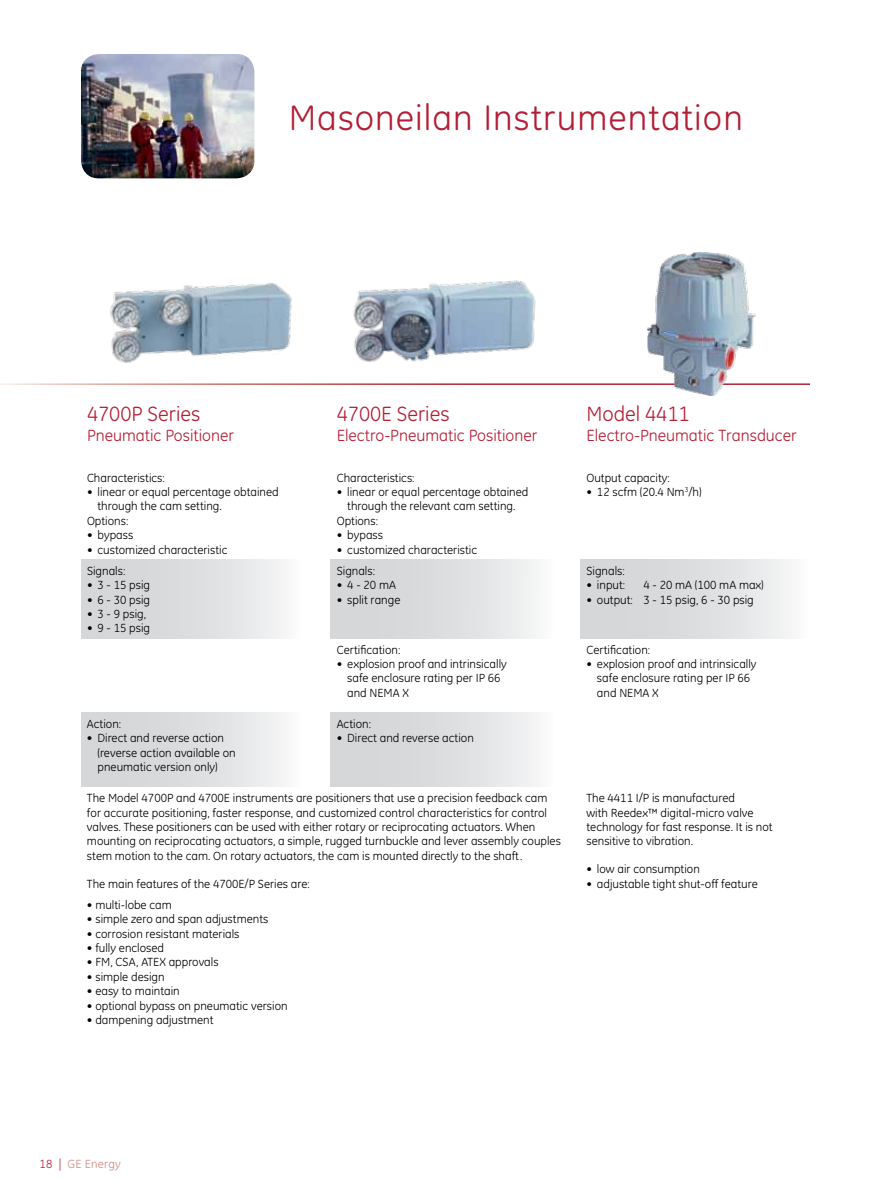
<style>
.page{position:relative;width:891px;height:1188px;background:#fff}
.page>*{position:absolute;margin:0;border:0;box-sizing:border-box;transform-origin:0 0}
.t1{font:36px "GE Inspira";letter-spacing:.03em;color:#b21f36}
.t2{font:21px "GE Inspira";color:#b21f36}
.t3{font:16.5px "GE Inspira";color:#b21f36}
.t4{font:12px/14.4px "GE Inspira";color:#000}
.t5{font:12px "GE Inspira";letter-spacing:.02em;color:#d18980}
.s1{color:#b21f36}
</style>
<div class="page">
<img style="left:110px;top:283px;width:182px;height:80px">
<img style="left:353px;top:280px;width:183px;height:83px">
<img style="left:647px;top:252px;width:109px;height:143px">
<img style="left:81px;top:54px;width:173px;height:124px">
<div style="left:81px;top:560px;width:236px;height:78px;background:linear-gradient(to right,#cdced0,#f8f8f9)"></div>
<div style="left:331px;top:560px;width:236px;height:78px;background:linear-gradient(to right,#cdced0,#f7f7f8)"></div>
<div style="left:580px;top:560px;width:237px;height:78px;background:linear-gradient(to right,#cdcfd1,#f6f6f6)"></div>
<svg style="left:330px;top:638px;width:206px;height:75px"></svg>
<div style="left:81px;top:713px;width:236px;height:74px;background:linear-gradient(to right,#cdced0,#f8f8f9)"></div>
<div style="left:331px;top:713px;width:236px;height:74px;background:linear-gradient(to right,#cdced0,#f7f7f8)"></div>
<h1 class="t1" style="left:289px;top:97px;width:456px">Masoneilan Instrumentation</h1>
<h2 class="t2" style="left:87px;top:402px;width:115px">4700P Series</h2>
<h3 class="t3" style="left:87px;top:426px;width:149px">Pneumatic Positioner</h3>
<p class="t4" style="left:87px;top:470px;width:79px">Characteristics:</p>
<p class="t4" style="left:87px;top:485px;width:193px">• linear or equal percentage obtained</p>
<p class="t4" style="left:98px;top:499px;width:126px">through the cam setting.</p>
<p class="t4" style="left:87px;top:514px;width:43px">Options:</p>
<p class="t4" style="left:87px;top:528px;width:48px">• bypass</p>
<p class="t4" style="left:87px;top:542px;width:142px">• customized characteristic</p>
<p class="t4" style="left:87px;top:564px;width:40px">Signals:</p>
<p class="t4" style="left:87px;top:578px;width:65px">• 3 - 15 psig</p>
<p class="t4" style="left:87px;top:592px;width:65px">• 6 - 30 psig</p>
<p class="t4" style="left:87px;top:607px;width:61px">• 3 - 9 psig,</p>
<p class="t4" style="left:87px;top:621px;width:65px">• 9 - 15 psig</p>
<p class="t4" style="left:87px;top:717px;width:36px">Action:</p>
<p class="t4" style="left:97px;top:731px;width:140px;text-indent:-10px">• Direct and reverse action (reverse action available on pneumatic version only)</p>
<h2 class="t2" style="left:337px;top:402px;width:114px">4700E Series</h2>
<h3 class="t3" style="left:337px;top:426px;width:202px">Electro-Pneumatic Positioner</h3>
<p class="t4" style="left:337px;top:470px;width:79px">Characteristics:</p>
<p class="t4" style="left:337px;top:485px;width:193px">• linear or equal percentage obtained</p>
<p class="t4" style="left:347px;top:499px;width:170px">through the relevant cam setting.</p>
<p class="t4" style="left:337px;top:514px;width:43px">Options:</p>
<p class="t4" style="left:337px;top:528px;width:48px">• bypass</p>
<p class="t4" style="left:337px;top:542px;width:142px">• customized characteristic</p>
<p class="t4" style="left:337px;top:564px;width:40px">Signals:</p>
<p class="t4" style="left:337px;top:578px;width:61px">• 4-20mA</p>
<p class="t4" style="left:337px;top:592px;width:65px">• split range</p>
<p class="t4" style="left:337px;top:642px;width:65px">Certification:</p>
<p class="t4" style="left:347px;top:657px;width:161px;text-indent:-10px">• explosion proof and intrinsically safe enclosure rating per IP 66 and NEMA X</p>
<p class="t4" style="left:337px;top:717px;width:36px">Action:</p>
<p class="t4" style="left:337px;top:731px;width:139px">• Direct and reverse action</p>
<h2 class="t2" style="left:586px;top:402px;width:105px">Model 4411</h2>
<h3 class="t3" style="left:586px;top:426px;width:212px">Electro-Pneumatic Transducer</h3>
<p class="t4" style="left:586px;top:470px;width:85px">Output capacity:</p>
<p class="t4" style="left:586px;top:485px;width:117px">• 12 scfm (20.4 Nm<sup>3</sup>/h)</p>
<p class="t4" style="left:586px;top:564px;width:40px">Signals:</p>
<p class="t4" style="left:586px;top:578px;width:40px">• input:</p>
<p class="t4" style="left:643px;top:578px;width:122px">4 - 20 mA (100 mA max)</p>
<p class="t4" style="left:586px;top:592px;width:169px">• output: 3 - 15 psig, 6 - 30 psig</p>
<p class="t4" style="left:586px;top:642px;width:65px">Certification:</p>
<p class="t4" style="left:597px;top:657px;width:161px;text-indent:-10px">• explosion proof and intrinsically safe enclosure rating per IP 66 and NEMA X</p>
<p class="t4" style="left:87px;top:791px;width:475px">The Model 4700P and 4700E instruments are positioners that use a precision feedback cam for accurate positioning, faster response, and customized control characteristics for control valves. These positioners can be used with either rotary or reciprocating actuators. When mounting on reciprocating actuators, a simple, rugged turnbuckle and lever assembly couples stem motion to the cam. On rotary actuators, the cam is mounted directly to the shaft.</p>
<p class="t4" style="left:87px;top:876px;width:224px">The main features of the 4700E/P Series are:</p>
<p class="t4" style="left:87px;top:898px;width:86px">• multi-lobe cam</p>
<p class="t4" style="left:87px;top:912px;width:183px">• simple zero and span adjustments</p>
<p class="t4" style="left:87px;top:926px;width:154px">• corrosion resistant materials</p>
<p class="t4" style="left:87px;top:941px;width:79px">• fully enclosed</p>
<p class="t4" style="left:87px;top:955px;width:133px">• FM, CSA, ATEX approvals</p>
<p class="t4" style="left:87px;top:970px;width:79px">• simple design</p>
<p class="t4" style="left:87px;top:984px;width:94px">• easy to maintain</p>
<p class="t4" style="left:87px;top:998px;width:202px">• optional bypass on pneumatic version</p>
<p class="t4" style="left:87px;top:1013px;width:128px">• dampening adjustment</p>
<p class="t4" style="left:586px;top:791px;width:188px">The 4411 I/P is manufactured<br>with Reedex™ digital-micro valve technology for fast response. It is not sensitive to vibration.</p>
<p class="t4" style="left:586px;top:862px;width:115px">• low air consumption</p>
<p class="t4" style="left:586px;top:876px;width:173px">• adjustable tight shut-off feature</p>
<p class="t5" style="left:39px;top:1157px;width:83px"><span class="s1">18 |</span> GE Energy</p>
</div>
